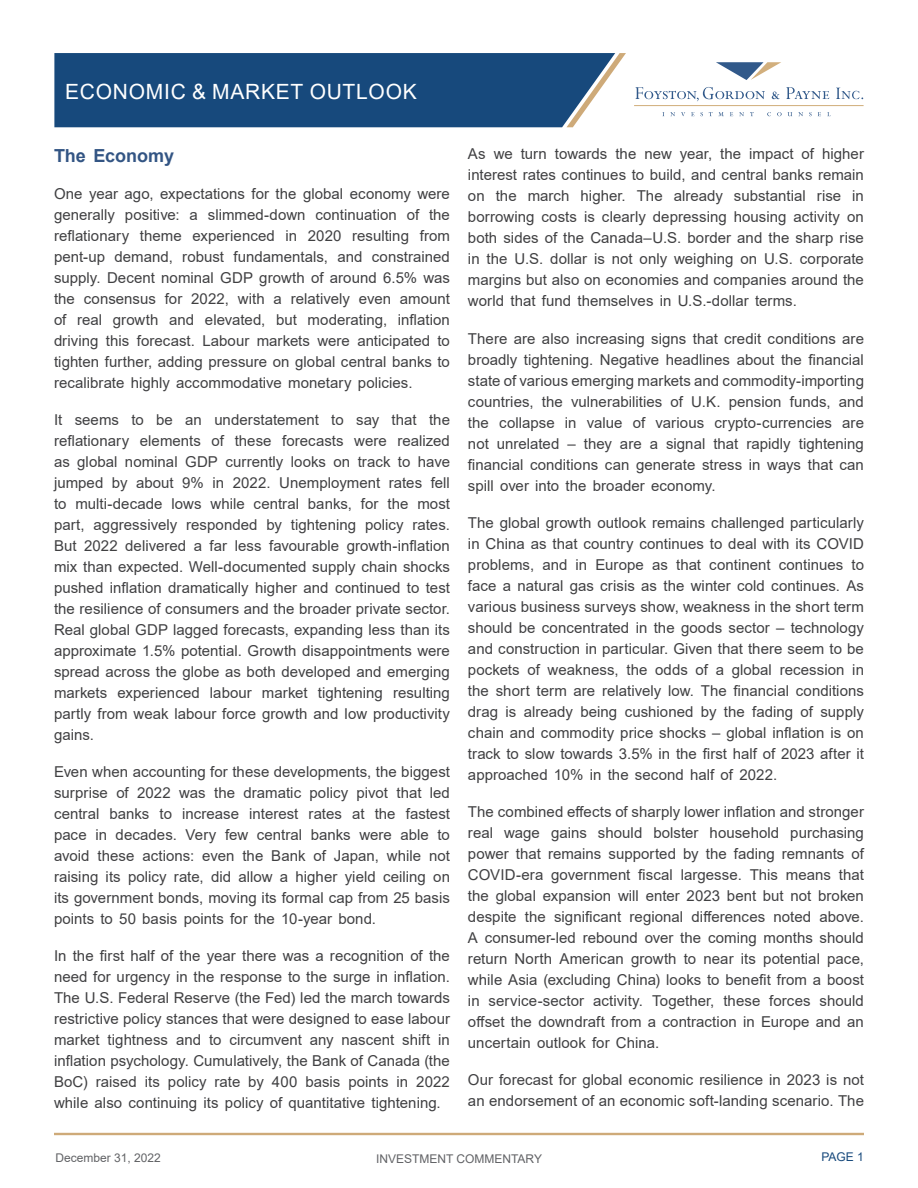
<style>
.page{position:relative;width:918px;height:1188px;background:#fff}
.page>*{position:absolute;margin:0;border:0;box-sizing:border-box;transform-origin:0 0}
.t1{font:21px "Arial";letter-spacing:.035em;color:#fff}
.t2{font:700 18px "Arial";color:#335584}
.t3{font:15px/21px "Arial";letter-spacing:.005em;color:#404042;text-align:justify}
.t4{font:12px "Arial";color:#626366}
.t5{font:12px "Arial";color:#17497c}
</style>
<div class="page">
<div style="left:54px;top:1133px;width:810px;height:2px;border:2px solid #ceaa79"></div>
<svg style="left:54px;top:53px;width:572px;height:74px;background:#255483"></svg>
<svg style="left:772px;top:92px;width:8px;height:7px"></svg>
<svg style="left:786px;top:87px;width:43px;height:12px"></svg>
<svg style="left:670px;top:112px;width:5px;height:4px"></svg>
<svg style="left:691px;top:112px;width:4px;height:4px"></svg>
<svg style="left:718px;top:112px;width:6px;height:4px"></svg>
<svg style="left:730px;top:112px;width:3px;height:4px"></svg>
<svg style="left:739px;top:112px;width:5px;height:4px"></svg>
<svg style="left:767px;top:112px;width:4px;height:4px"></svg>
<svg style="left:777px;top:112px;width:5px;height:4px"></svg>
<svg style="left:788px;top:112px;width:4px;height:4px"></svg>
<svg style="left:798px;top:112px;width:5px;height:4px"></svg>
<svg style="left:809px;top:112px;width:3px;height:4px"></svg>
<svg style="left:635px;top:87px;width:130px;height:14px"></svg>
<svg style="left:836px;top:88px;width:27px;height:11px"></svg>
<hr style="left:634px;top:105px;width:230px;height:1px;background:#d2af7d">
<svg style="left:716px;top:62px;width:65px;height:18px"></svg>
<h1 class="t1" style="left:65px;top:77px;width:353px">ECONOMIC &amp; MARKET OUTLOOK</h1>
<p class="t2" style="left:54px;top:149px;width:122px">The Economy</p>
<p class="t3" style="left:54px;top:184px;width:398px">One year ago, expectations for the global economy were generally positive: a slimmed-down continuation of the reflationary theme experienced in 2020 resulting from pent-up demand, robust fundamentals, and constrained supply. Decent nominal GDP growth of around 6.5% was the consensus for 2022, with a relatively even amount of real growth and elevated, but moderating, inflation driving this forecast. Labour markets were anticipated to tighten further, adding pressure on global central banks to recalibrate highly accommodative monetary policies.</p>
<p class="t3" style="left:54px;top:411px;width:398px">It seems to be an understatement to say that the reflationary elements of these forecasts were realized as global nominal GDP currently looks on track to have jumped by about 9% in 2022. Unemployment rates fell to multi-decade lows while central banks, for the most part, aggressively responded by tightening policy rates.<br>But 2022 delivered a far less favourable growth-inflation mix than expected. Well-documented supply chain shocks pushed inflation dramatically higher and continued to test the resilience of consumers and the broader private sector.<br>Real global GDP lagged forecasts, expanding less than its approximate 1.5% potential. Growth disappointments were spread across the globe as both developed and emerging markets experienced labour market tightening resulting partly from weak labour force growth and low productivity gains.</p>
<p class="t3" style="left:54px;top:763px;width:398px">Even when accounting for these developments, the biggest surprise of 2022 was the dramatic policy pivot that led central banks to increase interest rates at the fastest pace in decades. Very few central banks were able to avoid these actions: even the Bank of Japan, while not raising its policy rate, did allow a higher yield ceiling on its government bonds, moving its formal cap from 25 basis points to 50 basis points for the 10-year bond.</p>
<p class="t3" style="left:54px;top:946px;width:398px">In the first half of the year there was a recognition of the need for urgency in the response to the surge in inflation.<br>The U.S. Federal Reserve (the Fed) led the march towards restrictive policy stances that were designed to ease labour market tightness and to circumvent any nascent shift in inflation psychology. Cumulatively, the Bank of Canada (the BoC) raised its policy rate by 400 basis points in 2022 while also continuing its policy of quantitative tightening.</p>
<p class="t3" style="left:468px;top:145px;width:398px">As we turn towards the new year, the impact of higher interest rates continues to build, and central banks remain on the march higher. The already substantial rise in borrowing costs is clearly depressing housing activity on both sides of the Canada–U.S. border and the sharp rise in the U.S. dollar is not only weighing on U.S. corporate margins but also on economies and companies around the world that fund themselves in U.S.-dollar terms.</p>
<p class="t3" style="left:468px;top:329px;width:398px">There are also increasing signs that credit conditions are broadly tightening. Negative headlines about the financial state of various emerging markets and commodity-importing countries, the vulnerabilities of U.K. pension funds, and the collapse in value of various crypto-currencies are not unrelated – they are a signal that rapidly tightening financial conditions can generate stress in ways that can spill over into the broader economy.</p>
<p class="t3" style="left:468px;top:513px;width:398px">The global growth outlook remains challenged particularly in China as that country continues to deal with its COVID problems, and in Europe as that continent continues to face a natural gas crisis as the winter cold continues. As various business surveys show, weakness in the short term should be concentrated in the goods sector – technology and construction in particular. Given that there seem to be pockets of weakness, the odds of a global recession in the short term are relatively low. The financial conditions drag is already being cushioned by the fading of supply chain and commodity price shocks – global inflation is on track to slow towards 3.5% in the first half of 2023 after it approached 10% in the second half of 2022.</p>
<p class="t3" style="left:468px;top:801px;width:398px">The combined effects of sharply lower inflation and stronger real wage gains should bolster household purchasing power that remains supported by the fading remnants of COVID-era government fiscal largesse. This means that the global expansion will enter 2023 bent but not broken despite the significant regional differences noted above.<br>A consumer-led rebound over the coming months should return North American growth to near its potential pace, while Asia (excluding China) looks to benefit from a boost in service-sector activity. Together, these forces should offset the downdraft from a contraction in Europe and an uncertain outlook for China.</p>
<p class="t3" style="left:468px;top:1069px;width:398px">Our forecast for global economic resilience in 2023 is not an endorsement of an economic soft-landing scenario. The</p>
<p class="t4" style="left:55px;top:1153px;width:107px">December 31, 2022</p>
<p class="t4" style="left:376px;top:1154px;width:168px">INVESTMENT COMMENTARY</p>
<p class="t5" style="left:822px;top:1153px;width:44px">PAGE 1</p>
</div>
